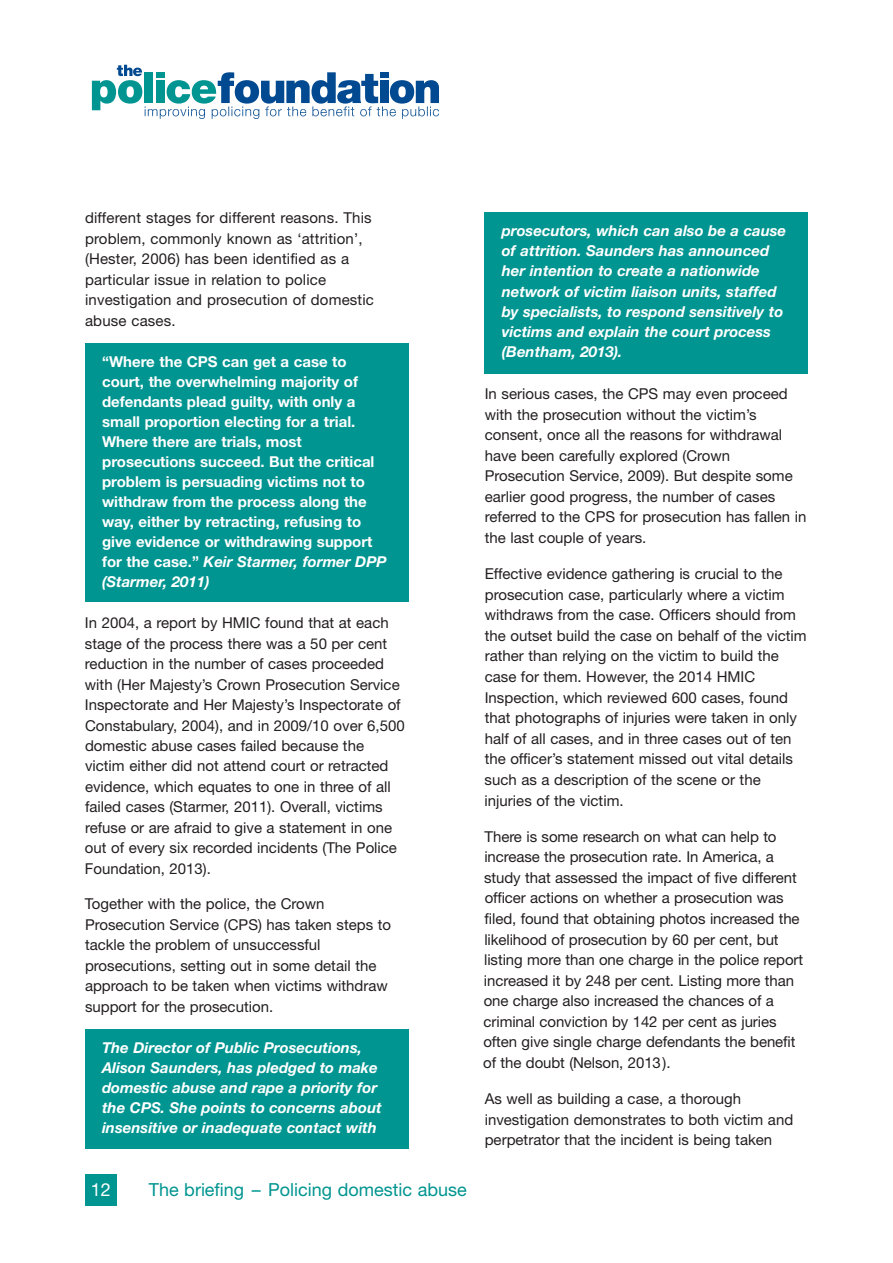
<style>
.page{position:relative;width:893px;height:1263px;background:#fff}
.page>*{position:absolute;margin:0;border:0;box-sizing:border-box;transform-origin:0 0}
.t1{font:18px "Helvetica Neue";color:#009590}
.t2{font:18px "Helvetica Neue";color:#fff}
.t3{font:15px/20.5px "Helvetica Neue";color:#231f20}
.t4{font:italic 700 15px/20.1px "Helvetica Neue";color:#fff}
.t5{font:700 15px/20px "Helvetica Neue";color:#fff}
.s1{font-style:italic}
</style>
<div class="page">
<div style="left:485px;top:213px;width:323px;height:161px;background:#009590"></div>
<div style="left:85px;top:343px;width:323px;height:259px;background:#009590"></div>
<div style="left:85px;top:1029px;width:323px;height:119px;background:#009590"></div>
<svg style="left:92px;top:65px;width:347px;height:54px"></svg>
<div style="left:85px;top:1174px;width:32px;height:31px;background:#009590"></div>
<p class="t3" style="left:85px;top:209px;width:290px">different stages for different reasons. This problem, commonly known as ‘attrition’, (Hester, 2006) has been identified as a particular issue in relation to police investigation and prosecution of domestic abuse cases.</p>
<p class="t5" style="left:102px;top:353px;width:286px">“Where the CPS can get a case to court, the overwhelming majority of defendants plead guilty, with only a small proportion electing for a trial.<br>Where there are trials, most prosecutions succeed. But the critical problem is persuading victims not to withdraw from the process along the way, either by retracting, refusing to give evidence or withdrawing support for the case.” <span class="s1">Keir Starmer, former DPP (Starmer, 2011)</span></p>
<p class="t3" style="left:85px;top:614px;width:321px">In 2004, a report by HMIC found that at each stage of the process there was a 50 per cent reduction in the number of cases proceeded with (Her Majesty’s Crown Prosecution Service Inspectorate and Her Majesty’s Inspectorate of Constabulary, 2004), and in 2009/10 over 6,500 domestic abuse cases failed because the victim either did not attend court or retracted evidence, which equates to one in three of all failed cases (Starmer, 2011). Overall, victims refuse or are afraid to give a statement in one out of every six recorded incidents (The Police Foundation, 2013).</p>
<p class="t3" style="left:85px;top:895px;width:308px">Together with the police, the Crown Prosecution Service (CPS) has taken steps to tackle the problem of unsuccessful prosecutions, setting out in some detail the approach to be taken when victims withdraw support for the prosecution.</p>
<p class="t4" style="left:102px;top:1039px;width:281px">The Director of Public Prosecutions, Alison Saunders, has pledged to make domestic abuse and rape a priority for the CPS. She points to concerns about insensitive or inadequate contact with</p>
<p class="t2" style="left:91px;top:1183px;width:22px">12</p>
<p class="t1" style="left:149px;top:1183px;width:319px">The briefing – Policing domestic abuse</p>
<p class="t4" style="left:502px;top:222px;width:286px">prosecutors, which can also be a cause of attrition. Saunders has announced her intention to create a nationwide network of victim liaison units, staffed by specialists, to respond sensitively to victims and explain the court process (Bentham, 2013).</p>
<p class="t3" style="left:485px;top:385px;width:323px">In serious cases, the CPS may even proceed with the prosecution without the victim’s consent, once all the reasons for withdrawal have been carefully explored (Crown Prosecution Service, 2009). But despite some earlier good progress, the number of cases referred to the CPS for prosecution has fallen in the last couple of years.</p>
<p class="t3" style="left:485px;top:565px;width:323px">Effective evidence gathering is crucial to the prosecution case, particularly where a victim withdraws from the case. Officers should from the outset build the case on behalf of the victim rather than relying on the victim to build the case for them. However, the 2014 HMIC Inspection, which reviewed 600 cases, found that photographs of injuries were taken in only half of all cases, and in three cases out of ten the officer’s statement missed out vital details such as a description of the scene or the injuries of the victim.</p>
<p class="t3" style="left:483px;top:827px;width:321px">There is some research on what can help to increase the prosecution rate. In America, a study that assessed the impact of five different officer actions on whether a prosecution was filed, found that obtaining photos increased the likelihood of prosecution by 60 per cent, but listing more than one charge in the police report increased it by 248 per cent. Listing more than one charge also increased the chances of a criminal conviction by 142 per cent as juries often give single charge defendants the benefit of the doubt (Nelson, 2013).</p>
<p class="t3" style="left:485px;top:1090px;width:310px">As well as building a case, a thorough investigation demonstrates to both victim and perpetrator that the incident is being taken</p>
</div>
